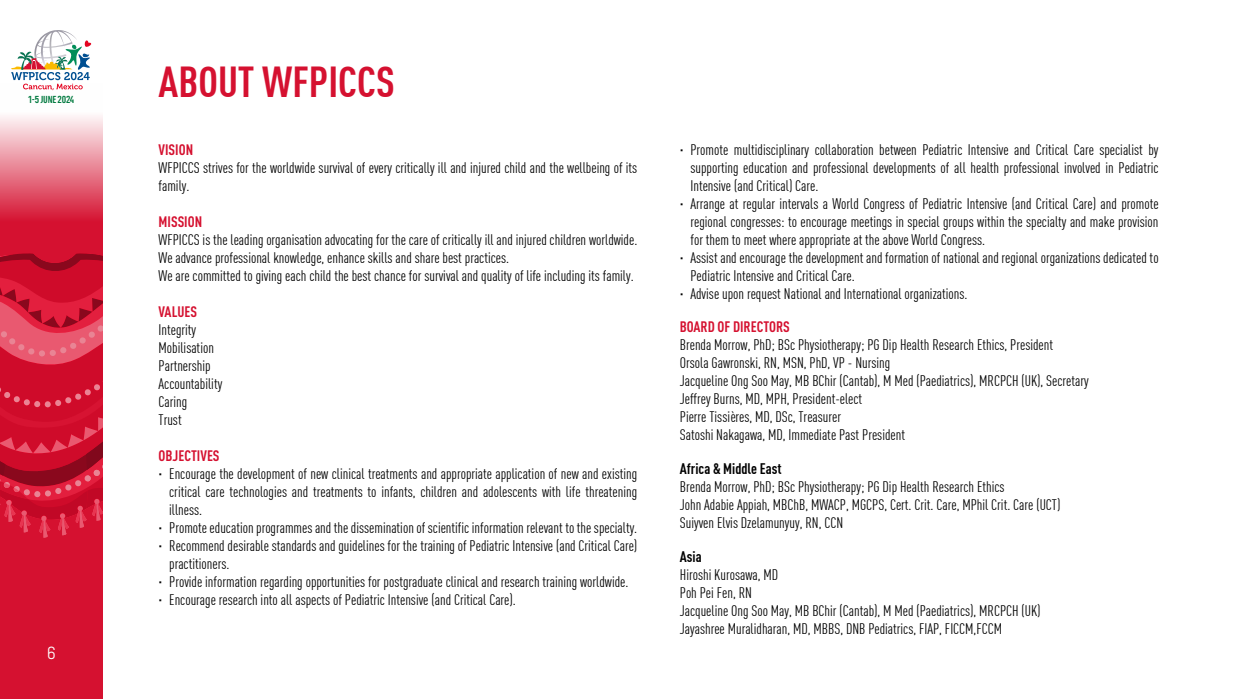
<style>
.page{position:relative;width:1241px;height:699px;background:#fff}
.page>*{position:absolute;margin:0;border:0;box-sizing:border-box;transform-origin:0 0}
.t1{font:700 42.38px "DIN Condens";color:#d51130}
.t2{font:17.5px "Abel";color:#fff}
.t3{font:15px/18px "DIN Condens";color:#000}
.t4{font:700 15px "DIN Cond";color:#d51130}
.t5{font:700 15px "DIN Condens";color:#000}
.t6{font:700 10.62px "Marianina FY";letter-spacing:-.02em;color:#00793e}
</style>
<div class="page">
<svg style="left:0;top:90px;width:102px;height:608px;background:#de4960"></svg>
<svg style="left:0;top:252px;width:103px;height:285px;background:#cf1c39"></svg>
<img style="left:39px;top:30px;width:38px;height:10px">
<svg style="left:11px;top:40px;width:81px;height:50px"></svg>
<p class="t6" style="left:28px;top:94px;width:48px">1-5 JUNE 2024</p>
<p class="t2" style="left:47px;top:641px;width:10px">6</p>
<h1 class="t1" style="left:158px;top:56px;width:238px">ABOUT WFPICCS</h1>
<p class="t4" style="left:158px;top:140px;width:36px">VISION</p>
<p class="t3" style="left:158px;top:158px;width:480px">WFPICCS strives for the worldwide survival of every critically ill and injured child and the wellbeing of its family.</p>
<p class="t4" style="left:158px;top:212px;width:45px">MISSION</p>
<p class="t3" style="left:158px;top:230px;width:480px">WFPICCS is the leading organisation advocating for the care of critically ill and injured children worldwide.<br>We advance professional knowledge, enhance skills and share best practices.<br>We are committed to giving each child the best chance for survival and quality of life including its family.</p>
<p class="t4" style="left:158px;top:302px;width:40px">VALUES</p>
<p class="t3" style="left:158px;top:320px;width:65px">Integrity<br>Mobilisation<br>Partnership<br>Accountability<br>Caring<br>Trust</p>
<p class="t4" style="left:158px;top:446px;width:62px">OBJECTIVES</p>
<p class="t3" style="left:158px;top:464px;width:480px">· Encourage the development of new clinical treatments and appropriate application of new and existing</p>
<p class="t3" style="left:169px;top:482px;width:469px">critical care technologies and treatments to infants, children and adolescents with life threatening</p>
<p class="t3" style="left:169px;top:500px;width:34px">illness.</p>
<p class="t3" style="left:158px;top:518px;width:480px">· Promote education programmes and the dissemination of scientific information relevant to the specialty.</p>
<p class="t3" style="left:158px;top:536px;width:480px">· Recommend desirable standards and guidelines for the training of Pediatric Intensive (and Critical Care)</p>
<p class="t3" style="left:169px;top:554px;width:62px">practitioners.</p>
<p class="t3" style="left:158px;top:572px;width:471px">· Provide information regarding opportunities for postgraduate clinical and research training worldwide.</p>
<p class="t3" style="left:158px;top:590px;width:359px">· Encourage research into all aspects of Pediatric Intensive (and Critical Care).</p>
<p class="t3" style="left:679px;top:140px;width:480px">· Promote multidisciplinary collaboration between Pediatric Intensive and Critical Care specialist by</p>
<p class="t3" style="left:690px;top:158px;width:469px">supporting education and professional developments of all health professional involved in Pediatric</p>
<p class="t3" style="left:690px;top:176px;width:129px">Intensive (and Critical) Care.</p>
<p class="t3" style="left:679px;top:194px;width:480px">· Arrange at regular intervals a World Congress of Pediatric Intensive (and Critical Care) and promote</p>
<p class="t3" style="left:690px;top:212px;width:469px">regional congresses: to encourage meetings in special groups within the specialty and make provision</p>
<p class="t3" style="left:690px;top:230px;width:296px">for them to meet where appropriate at the above World Congress.</p>
<p class="t3" style="left:679px;top:248px;width:480px">· Assist and encourage the development and formation of national and regional organizations dedicated to</p>
<p class="t3" style="left:690px;top:266px;width:166px">Pediatric Intensive and Critical Care.</p>
<p class="t3" style="left:679px;top:284px;width:289px">· Advise upon request National and International organizations.</p>
<p class="t4" style="left:679px;top:317px;width:111px">BOARD OF DIRECTORS</p>
<p class="t3" style="left:679px;top:335px;width:410px">Brenda Morrow, PhD; BSc Physiotherapy; PG Dip Health Research Ethics, President<br>Orsola Gawronski, RN, MSN, PhD, VP - Nursing<br>Jacqueline Ong Soo May, MB BChir (Cantab), M Med (Paediatrics), MRCPCH (UK), Secretary Jeffrey Burns, MD, MPH, President-elect<br>Pierre Tissières, MD, DSc, Treasurer<br>Satoshi Nakagawa, MD, Immediate Past President</p>
<p class="t5" style="left:679px;top:459px;width:103px">Africa &amp; Middle East</p>
<p class="t3" style="left:679px;top:477px;width:382px">Brenda Morrow, PhD; BSc Physiotherapy; PG Dip Health Research Ethics<br>John Adabie Appiah, MBChB, MWACP, MGCPS, Cert. Crit. Care, MPhil Crit. Care (UCT)<br>Suiyven Elvis Dzelamunyuy, RN, CCN</p>
<p class="t5" style="left:679px;top:546px;width:23px">Asia</p>
<p class="t3" style="left:679px;top:564px;width:362px">Hiroshi Kurosawa, MD<br>Poh Pei Fen, RN<br>Jacqueline Ong Soo May, MB BChir (Cantab), M Med (Paediatrics), MRCPCH (UK)<br>Jayashree Muralidharan, MD, MBBS, DNB Pediatrics, FIAP, FICCM,FCCM</p>
</div>
